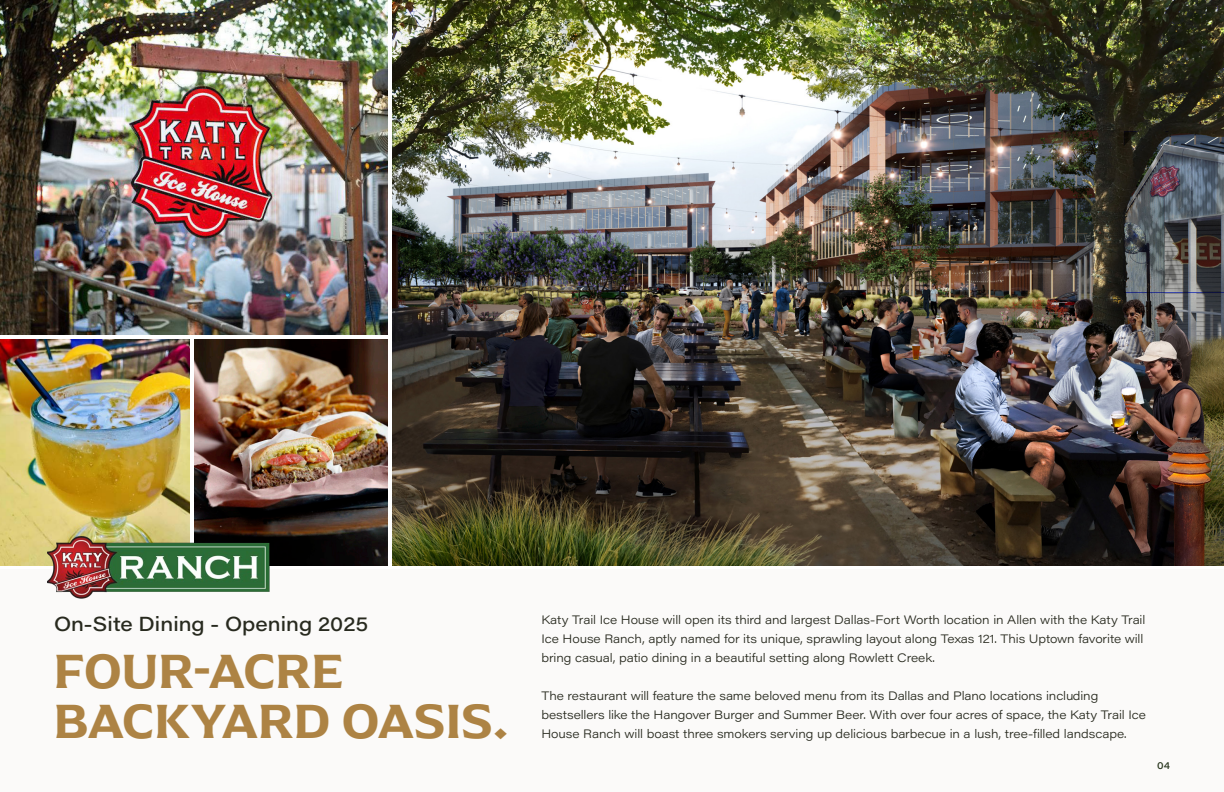
<style>
.page{position:relative;width:1224px;height:792px;background:#fff}
.page>*{position:absolute;margin:0;border:0;box-sizing:border-box;transform-origin:0 0}
.t1{font:600 50px/50px "Arpona";letter-spacing:.01em;color:#ad8344}
.t2{font:500 20px "Acumin Pro Wide";color:#282a1f}
.t3{font:300 12px/19px "Acumin Pro Wide";letter-spacing:-.005em;color:#282a1f}
.t4{font:500 10px "Acumin Pro Wide";color:#26341c}
</style>
<div class="page">
<img style="left:392px;top:0;width:832px;height:565px">
<div style="left:0;top:570px;width:1224px;height:222px;background:#fbfaf9"></div>
<img style="left:194px;top:339px;width:194px;height:226px">
<img style="left:0;top:339px;width:190px;height:226px">
<img style="left:0;top:0;width:388px;height:335px">
<img style="left:48px;top:536px;width:224px;height:62px">
<p class="t2" style="left:54px;top:609px;width:316px">On-Site Dining - Opening 2025</p>
<p class="t3" style="left:541px;top:610px;width:605px">Katy Trail Ice House will open its third and largest Dallas-Fort Worth location in Allen with the Katy Trail<br>Ice House Ranch, aptly named for its unique, sprawling layout along Texas 121. This Uptown favorite will bring casual, patio dining in a beautiful setting along Rowlett Creek.</p>
<p class="t3" style="left:541px;top:686px;width:606px">The restaurant will feature the same beloved menu from its Dallas and Plano locations including bestsellers like the Hangover Burger and Summer Beer. With over four acres of space, the Katy Trail Ice<br>House Ranch will boast three smokers serving up delicious barbecue in a lush, tree-filled landscape.</p>
<p class="t1" style="left:54px;top:646px;width:456px">FOUR-ACRE<br>BACKYARD OASIS.</p>
<p class="t4" style="left:1157px;top:758px;width:14px">04</p>
</div>
